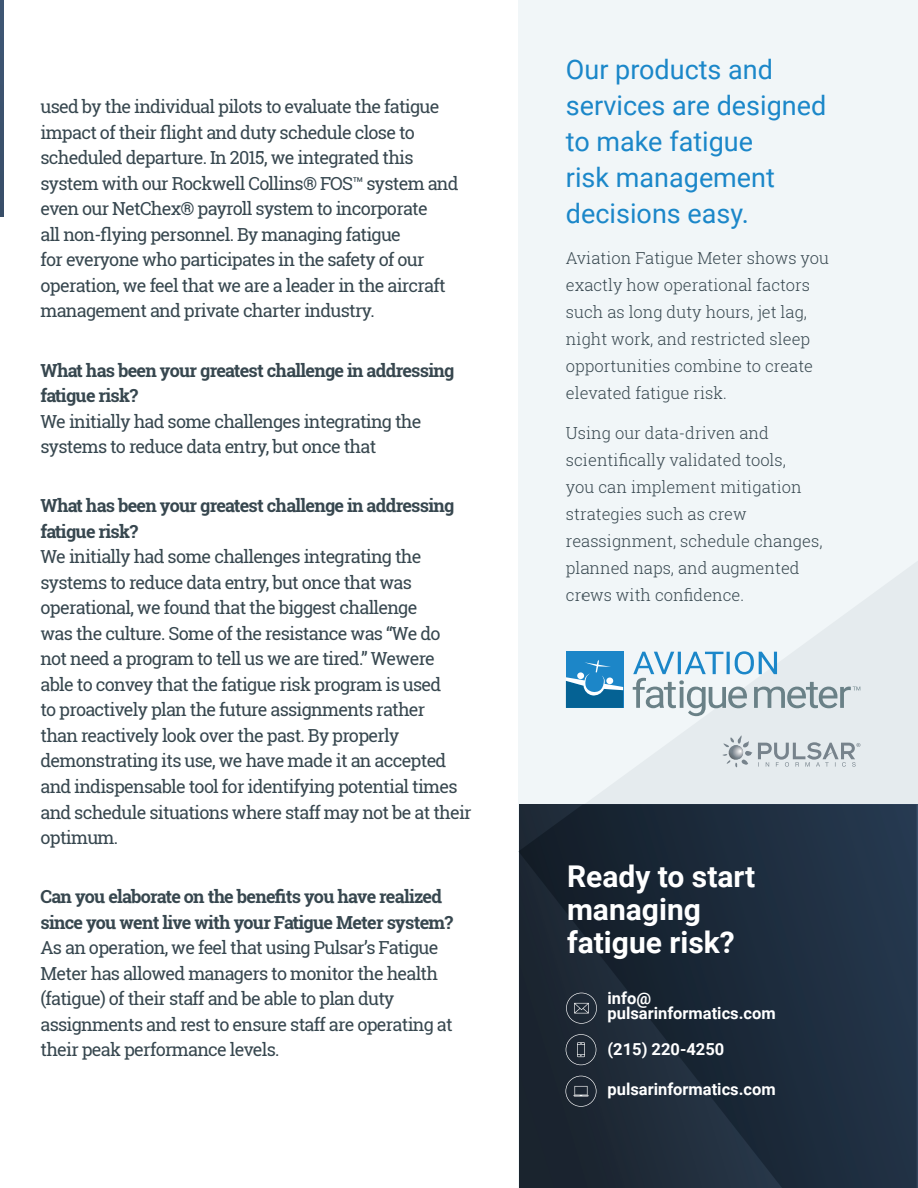
<style>
.page{position:relative;width:918px;height:1188px;background:#fff}
.page>*{position:absolute;margin:0;border:0;box-sizing:border-box;transform-origin:0 0}
.t1{font:700 30px/33px "Roboto";color:#fff}
.t2{font:27px/36px "Roboto";color:#1b87c9}
.t3{font:18px/25.5px "Roboto Slab";letter-spacing:-.04em;color:#37474f}
.t4{font:700 18px/25.5px "Roboto Slab";letter-spacing:-.04em;color:#37474f}
.t5{font:300 16.5px/27px "Roboto Slab";color:#37474f}
.t6{font:700 16.5px/15px "Roboto";color:#fff}
</style>
<div class="page">
<div style="left:518px;top:0;width:400px;height:1188px;background:#f1f6f8"></div>
<svg style="left:518px;top:804px;width:399px;height:384px;background:#1d2b3b"></svg>
<svg style="left:566px;top:1034px;width:30px;height:31px"></svg>
<svg style="left:566px;top:993px;width:31px;height:31px"></svg>
<svg style="left:566px;top:1076px;width:31px;height:31px"></svg>
<svg style="left:584px;top:561px;width:334px;height:244px"></svg>
<svg style="left:633px;top:651px;width:227px;height:65px"></svg>
<div style="left:566px;top:652px;width:57px;height:56px;background:#1c86c8"></div>
<svg style="left:566px;top:660px;width:57px;height:48px"></svg>
<svg style="left:722px;top:735px;width:138px;height:32px"></svg>
<img style="left:0;top:0;width:3px;height:216px">
<p class="t3" style="left:40px;top:94px;width:420px">used by the individual pilots to evaluate the fatigue impact of their flight and duty schedule close to scheduled departure. In 2015, we integrated this system with our Rockwell Collins® FOS™ system and even our NetChex® payroll system to incorporate<br>all non-flying personnel. By managing fatigue<br>for everyone who participates in the safety of our operation, we feel that we are a leader in the aircraft management and private charter industry.</p>
<p class="t4" style="left:40px;top:357px;width:415px">What has been your greatest challenge in addressing fatigue risk?</p>
<p class="t3" style="left:40px;top:408px;width:382px">We initially had some challenges integrating the systems to reduce data entry, but once that</p>
<p class="t4" style="left:40px;top:493px;width:415px">What has been your greatest challenge in addressing fatigue risk?</p>
<p class="t3" style="left:40px;top:544px;width:433px">We initially had some challenges integrating the systems to reduce data entry, but once that was operational, we found that the biggest challenge<br>was the culture. Some of the resistance was “We do not need a program to tell us we are tired.” Wewere able to convey that the fatigue risk program is used<br>to proactively plan the future assignments rather<br>than reactively look over the past. By properly demonstrating its use, we have made it an accepted and indispensable tool for identifying potential times and schedule situations where staff may not be at their optimum.</p>
<p class="t4" style="left:40px;top:884px;width:414px">Can you elaborate on the benefits you have realized since you went live with your Fatigue Meter system?</p>
<p class="t3" style="left:40px;top:935px;width:414px">As an operation, we feel that using Pulsar’s Fatigue Meter has allowed managers to monitor the health (fatigue) of their staff and be able to plan duty assignments and rest to ensure staff are operating at their peak performance levels.</p>
<h2 class="t2" style="left:566px;top:51px;width:262px">Our products and services are designed to make fatigue<br>risk management decisions easy.</h2>
<p class="t5" style="left:566px;top:244px;width:265px">Aviation Fatigue Meter shows you exactly how operational factors such as long duty hours, jet lag, night work, and restricted sleep opportunities combine to create elevated fatigue risk.</p>
<p class="t5" style="left:566px;top:419px;width:258px">Using our data-driven and scientifically validated tools,<br>you can implement mitigation strategies such as crew reassignment, schedule changes, planned naps, and augmented crews with confidence.</p>
<h1 class="t1" style="left:567px;top:859px;width:190px">Ready to start managing fatigue risk?</h1>
<p class="t6" style="left:608px;top:990px;width:170px">info@ pulsarinformatics.com</p>
<p class="t6" style="left:608px;top:1041px;width:118px">(215) 220-4250</p>
<p class="t6" style="left:608px;top:1081px;width:170px">pulsarinformatics.com</p>
</div>
